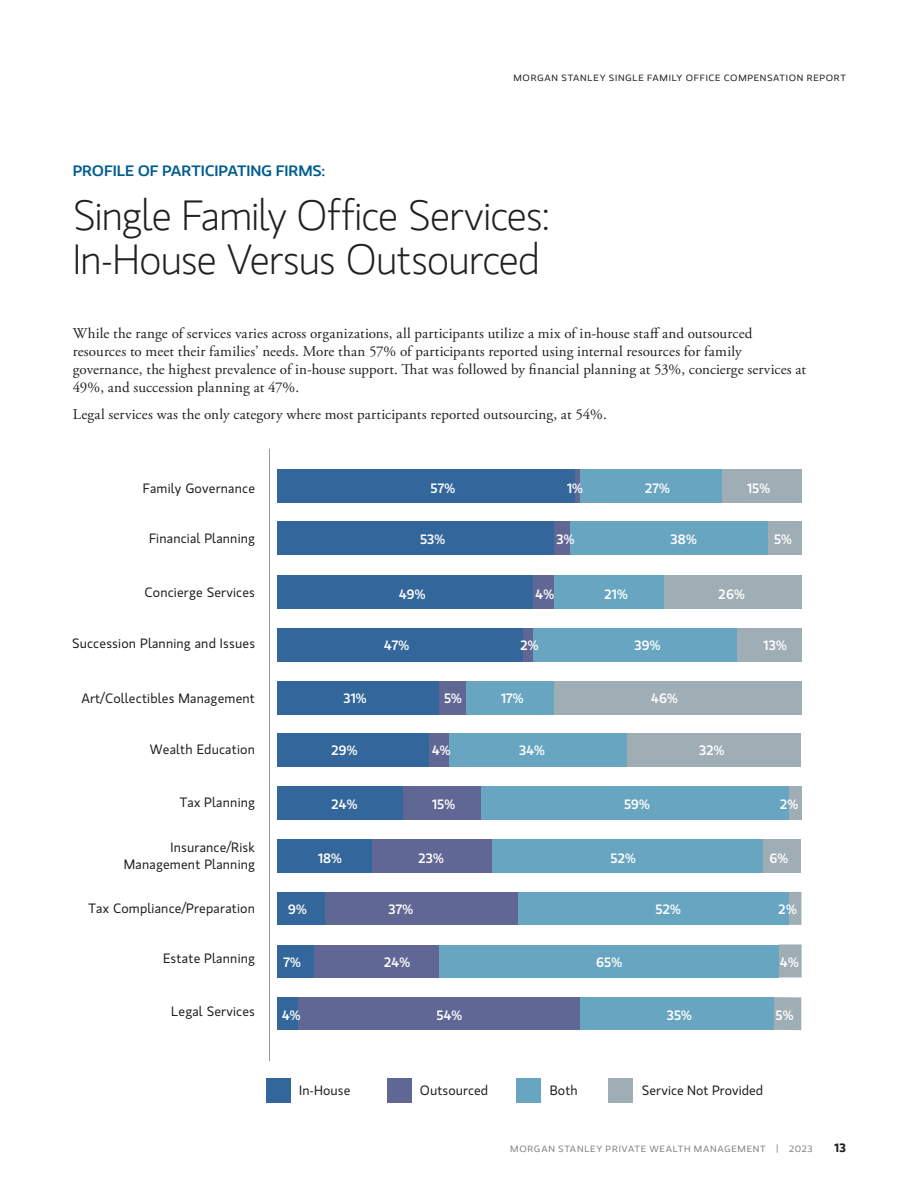
<style>
.page{position:relative;width:918px;height:1188px;background:#fff}
.page>*{position:absolute;margin:0;border:0;box-sizing:border-box;transform-origin:0 0}
.t1{font:300 42px/45px "MS Gloriola II Std";letter-spacing:-.03em;color:#231f20}
.t2{font:15px/18px "Adobe Garamond Pro";letter-spacing:.01em;color:#231f20}
.t3{font:500 15px "MS Gloriola II Std";letter-spacing:-.01em;color:#005d91;scale:1.1 1}
.t4{font:13.5px/16.2px "MS Gloriola II Std";letter-spacing:.015em;color:#221e1f;text-align:right}
.t5{font:500 13.5px "MS Gloriola II Std";letter-spacing:.015em;color:#fff}
.t6{font:700 12px "MS Gloriola II Std";color:#231f20}
.t7{font:9px "MS Gloriola II Std";letter-spacing:.07em;color:#231f20;scale:1.1 1}
.t8{font:9px "MS Gloriola II Std";letter-spacing:.07em;color:#808285;scale:1.1 1}
</style>
<div class="page">
<div style="left:721px;top:469px;width:80px;height:33px;background:#9fadb5"></div>
<div style="left:580px;top:469px;width:141px;height:33px;background:#68a5c0"></div>
<div style="left:575px;top:469px;width:5px;height:33px;background:#616794"></div>
<div style="left:277px;top:469px;width:298px;height:33px;background:#33669a"></div>
<div style="left:768px;top:522px;width:33px;height:33px;background:#9fadb5"></div>
<div style="left:570px;top:522px;width:198px;height:33px;background:#68a5c0"></div>
<div style="left:554px;top:522px;width:16px;height:33px;background:#616794"></div>
<div style="left:277px;top:522px;width:277px;height:33px;background:#33669a"></div>
<div style="left:664px;top:575px;width:138px;height:33px;background:#9fadb5"></div>
<div style="left:554px;top:575px;width:110px;height:33px;background:#68a5c0"></div>
<div style="left:533px;top:575px;width:21px;height:33px;background:#616794"></div>
<div style="left:277px;top:575px;width:256px;height:33px;background:#33669a"></div>
<div style="left:737px;top:629px;width:65px;height:33px;background:#9fadb5"></div>
<div style="left:533px;top:629px;width:204px;height:33px;background:#68a5c0"></div>
<div style="left:523px;top:629px;width:10px;height:33px;background:#616794"></div>
<div style="left:277px;top:629px;width:246px;height:33px;background:#33669a"></div>
<div style="left:554px;top:681px;width:248px;height:33px;background:#9fadb5"></div>
<div style="left:465px;top:681px;width:89px;height:33px;background:#68a5c0"></div>
<div style="left:439px;top:681px;width:26px;height:33px;background:#616794"></div>
<div style="left:277px;top:681px;width:162px;height:33px;background:#33669a"></div>
<div style="left:627px;top:734px;width:173px;height:33px;background:#9fadb5"></div>
<div style="left:449px;top:734px;width:178px;height:33px;background:#68a5c0"></div>
<div style="left:429px;top:734px;width:20px;height:33px;background:#616794"></div>
<div style="left:277px;top:734px;width:152px;height:33px;background:#33669a"></div>
<div style="left:789px;top:787px;width:13px;height:33px;background:#9fadb5"></div>
<div style="left:481px;top:787px;width:308px;height:33px;background:#68a5c0"></div>
<div style="left:402px;top:787px;width:79px;height:33px;background:#616794"></div>
<div style="left:277px;top:787px;width:125px;height:33px;background:#33669a"></div>
<div style="left:763px;top:839px;width:37px;height:33px;background:#9fadb5"></div>
<div style="left:491px;top:839px;width:272px;height:33px;background:#68a5c0"></div>
<div style="left:371px;top:839px;width:120px;height:33px;background:#616794"></div>
<div style="left:277px;top:839px;width:94px;height:33px;background:#33669a"></div>
<div style="left:789px;top:892px;width:12px;height:33px;background:#9fadb5"></div>
<div style="left:517px;top:892px;width:272px;height:33px;background:#68a5c0"></div>
<div style="left:324px;top:892px;width:193px;height:33px;background:#616794"></div>
<div style="left:277px;top:892px;width:47px;height:33px;background:#33669a"></div>
<div style="left:779px;top:944px;width:23px;height:34px;background:#9fadb5"></div>
<div style="left:439px;top:945px;width:340px;height:33px;background:#68a5c0"></div>
<div style="left:314px;top:945px;width:125px;height:33px;background:#616794"></div>
<div style="left:277px;top:945px;width:37px;height:33px;background:#33669a"></div>
<div style="left:773px;top:997px;width:28px;height:33px;background:#9fadb5"></div>
<div style="left:580px;top:997px;width:193px;height:33px;background:#68a5c0"></div>
<div style="left:298px;top:997px;width:282px;height:33px;background:#616794"></div>
<div style="left:277px;top:997px;width:21px;height:33px;background:#33669a"></div>
<div style="left:266px;top:1078px;width:24px;height:24px;background:#33669a"></div>
<div style="left:387px;top:1078px;width:24px;height:24px;background:#616794"></div>
<div style="left:517px;top:1078px;width:24px;height:24px;background:#68a5c0"></div>
<div style="left:609px;top:1078px;width:24px;height:24px;background:#9fadb5"></div>
<hr style="left:269px;top:449px;width:1px;height:612px;background:#949698">
<p class="t7" style="left:514px;top:72px;width:304px">MORGAN STANLEY SINGLE FAMILY OFFICE COMPENSATION REPORT</p>
<p class="t3" style="left:73px;top:160px;width:231px">PROFILE OF PARTICIPATING FIRMS:</p>
<h1 class="t1" style="left:73px;top:192px;width:479px">Single Family Office Services:<br>In-House Versus Outsourced</h1>
<p class="t2" style="left:73px;top:324px;width:735px">While the range of services varies across organizations, all participants utilize a mix of in-house staff and outsourced resources to meet their families’ needs. More than 57% of participants reported using internal resources for family governance, the highest prevalence of in-house support. That was followed by financial planning at 53%, concierge services at 49%, and succession planning at 47%.</p>
<p class="t2" style="left:73px;top:405px;width:533px">Legal services was the only category where most participants reported outsourcing, at 54%.</p>
<p class="t4" style="left:143px;top:480px;width:114px">Family Governance</p>
<p class="t5" style="left:431px;top:480px;width:26px">57%</p>
<p class="t5" style="left:567px;top:480px;width:17px">1%</p>
<p class="t5" style="left:645px;top:480px;width:26px">27%</p>
<p class="t5" style="left:747px;top:480px;width:24px">15%</p>
<p class="t5" style="left:420px;top:532px;width:27px">53%</p>
<p class="t5" style="left:557px;top:532px;width:19px">3%</p>
<p class="t5" style="left:671px;top:532px;width:28px">38%</p>
<p class="t5" style="left:774px;top:532px;width:19px">5%</p>
<p class="t4" style="left:149px;top:530px;width:107px">Financial Planning</p>
<p class="t4" style="left:144px;top:584px;width:112px">Concierge Services</p>
<p class="t5" style="left:399px;top:587px;width:28px">49%</p>
<p class="t5" style="left:536px;top:587px;width:20px">4%</p>
<p class="t5" style="left:605px;top:587px;width:25px">21%</p>
<p class="t5" style="left:719px;top:587px;width:28px">26%</p>
<p class="t4" style="left:72px;top:636px;width:185px">Succession Planning and Issues</p>
<p class="t5" style="left:384px;top:638px;width:27px">47%</p>
<p class="t5" style="left:521px;top:638px;width:20px">2%</p>
<p class="t5" style="left:635px;top:638px;width:28px">39%</p>
<p class="t5" style="left:764px;top:638px;width:25px">13%</p>
<p class="t4" style="left:81px;top:690px;width:175px">Art/Collectibles Management</p>
<p class="t5" style="left:344px;top:691px;width:25px">31%</p>
<p class="t5" style="left:444px;top:691px;width:19px">5%</p>
<p class="t5" style="left:501px;top:691px;width:24px">17%</p>
<p class="t5" style="left:651px;top:691px;width:28px">46%</p>
<p class="t4" style="left:150px;top:741px;width:107px">Wealth Education</p>
<p class="t5" style="left:332px;top:743px;width:28px">29%</p>
<p class="t5" style="left:432px;top:743px;width:20px">4%</p>
<p class="t5" style="left:519px;top:743px;width:27px">34%</p>
<p class="t5" style="left:699px;top:743px;width:27px">32%</p>
<p class="t4" style="left:180px;top:794px;width:77px">Tax Planning</p>
<p class="t5" style="left:332px;top:797px;width:27px">24%</p>
<p class="t5" style="left:432px;top:797px;width:24px">15%</p>
<p class="t5" style="left:624px;top:797px;width:27px">59%</p>
<p class="t5" style="left:780px;top:797px;width:20px">2%</p>
<p class="t4" style="left:124px;top:840px;width:133px">Insurance/Risk<br>Management Planning</p>
<p class="t5" style="left:318px;top:851px;width:25px">18%</p>
<p class="t5" style="left:419px;top:851px;width:27px">23%</p>
<p class="t5" style="left:611px;top:851px;width:27px">52%</p>
<p class="t5" style="left:770px;top:851px;width:20px">6%</p>
<p class="t4" style="left:89px;top:900px;width:168px">Tax Compliance/Preparation</p>
<p class="t5" style="left:288px;top:902px;width:20px">9%</p>
<p class="t5" style="left:389px;top:902px;width:26px">37%</p>
<p class="t5" style="left:656px;top:902px;width:27px">52%</p>
<p class="t5" style="left:779px;top:902px;width:20px">2%</p>
<p class="t4" style="left:163px;top:950px;width:93px">Estate Planning</p>
<p class="t5" style="left:284px;top:955px;width:19px">7%</p>
<p class="t5" style="left:384px;top:955px;width:27px">24%</p>
<p class="t5" style="left:596px;top:955px;width:27px">65%</p>
<p class="t5" style="left:780px;top:955px;width:20px">4%</p>
<p class="t4" style="left:171px;top:1003px;width:85px">Legal Services</p>
<p class="t5" style="left:282px;top:1008px;width:20px">4%</p>
<p class="t5" style="left:437px;top:1008px;width:27px">54%</p>
<p class="t5" style="left:667px;top:1008px;width:27px">35%</p>
<p class="t5" style="left:776px;top:1008px;width:19px">5%</p>
<p class="t4" style="left:299px;top:1082px;width:53px">In-House</p>
<p class="t4" style="left:420px;top:1082px;width:70px">Outsourced</p>
<p class="t4" style="left:550px;top:1082px;width:30px">Both</p>
<p class="t4" style="left:642px;top:1082px;width:123px">Service Not Provided</p>
<p class="t8" style="left:510px;top:1143px;width:276px">MORGAN STANLEY PRIVATE WEALTH MANAGEMENT | 2023</p>
<p class="t6" style="left:835px;top:1139px;width:13px">13</p>
</div>
